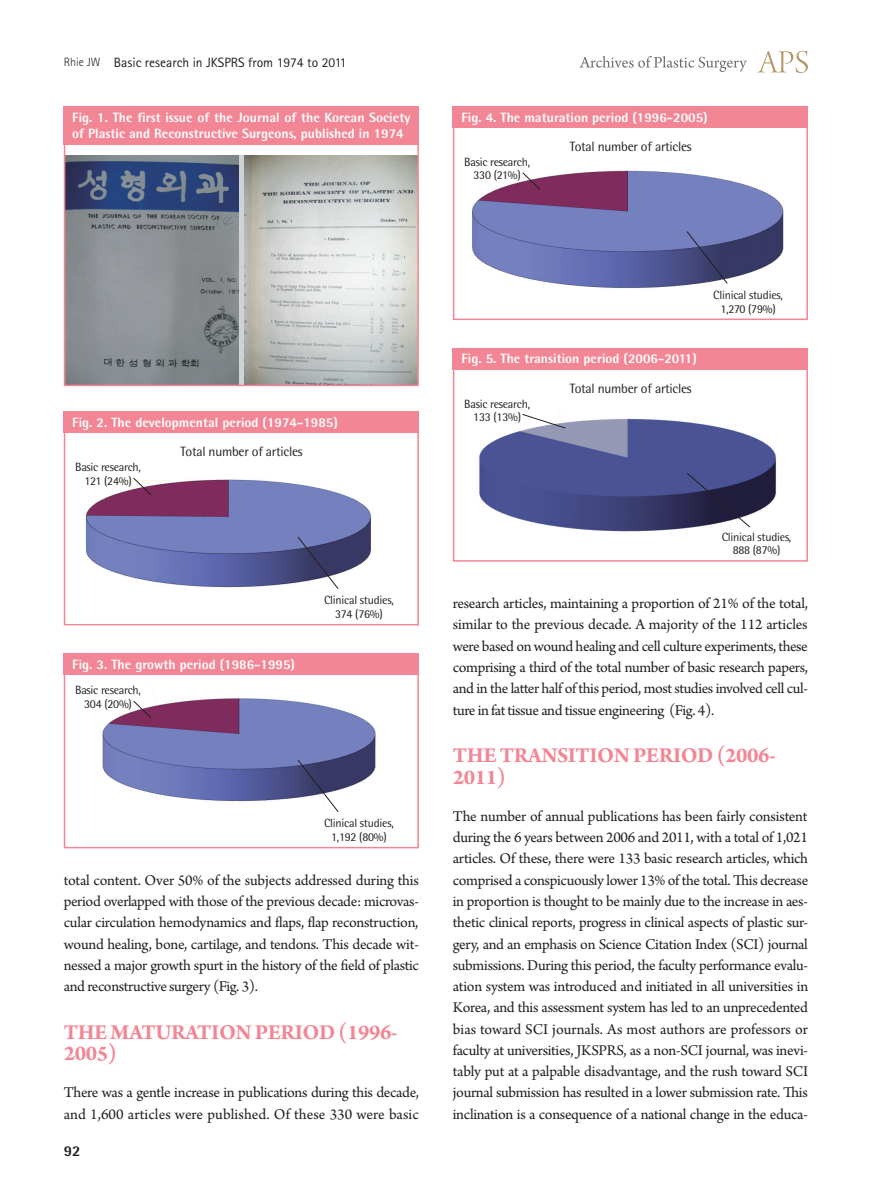
<style>
.page{position:relative;width:893px;height:1191px;background:#fff}
.page>*{position:absolute;margin:0;border:0;box-sizing:border-box;transform-origin:0 0}
.대제목{font:700 22.5px/21.3px "Arno Pro";letter-spacing:-.02em;color:#f38694}
.본문_성형{font:15.75px/21.3px "Arno Pro";letter-spacing:-.02em;color:#231f20;text-align:justify}
.t1{font:800 15px "Rotis Semi Sans Std";color:#231f20}
.표_그림_제목_볼드{font:800 13.5px/16.2px "Rotis Semi Sans Std";color:#fff}
.표_그림_설명{font:13.5px "Rotis Semi Sans Std";letter-spacing:-.02em;color:#231f20}
.하시라_제목{font:13.5px "Rotis Sans Serif Std";color:#231f20}
.표_그림_설명-2{font:12px/13.5px "Rotis Semi Sans Std";letter-spacing:-.02em;color:#231f20;text-align:center}
.s1{font-weight:300;font-size:12px}
</style>
<div class="page">
<svg style="left:757px;top:51px;width:51px;height:22px"></svg>
<svg style="left:579px;top:56px;width:168px;height:16px"></svg>
<img style="left:69px;top:698px;width:349px;height:151px">
<svg style="left:133px;top:700px;width:19px;height:19px"></svg>
<svg style="left:297px;top:759px;width:42px;height:54px"></svg>
<div style="left:64px;top:653px;width:355px;height:21px;background:#f38694"></div>
<div style="left:64px;top:653px;width:355px;height:195px;border:2px solid #f38694"></div>
<div style="left:64px;top:106px;width:355px;height:39px;background:#f38694"></div>
<img style="left:67px;top:155px;width:349px;height:228px">
<hr style="left:239px;top:155px;width:4px;height:230px;background:#d1d2d4">
<div style="left:64px;top:106px;width:355px;height:280px;border:2px solid #f38694"></div>
<div style="left:453px;top:348px;width:355px;height:21px;background:#f38694"></div>
<img style="left:479px;top:418px;width:298px;height:114px">
<svg style="left:522px;top:414px;width:44px;height:15px"></svg>
<svg style="left:686px;top:472px;width:65px;height:56px;background:#424368"></svg>
<div style="left:453px;top:348px;width:355px;height:213px;border:2px solid #f38694"></div>
<div style="left:453px;top:106px;width:355px;height:22px;background:#f38694"></div>
<img style="left:472px;top:170px;width:312px;height:118px">
<svg style="left:522px;top:172px;width:19px;height:18px"></svg>
<svg style="left:686px;top:230px;width:42px;height:54px;background:#525787"></svg>
<div style="left:453px;top:106px;width:355px;height:214px;border:2px solid #f38694"></div>
<div style="left:64px;top:412px;width:355px;height:21px;background:#f38694"></div>
<img style="left:65px;top:479px;width:353px;height:147px">
<svg style="left:133px;top:477px;width:19px;height:19px"></svg>
<svg style="left:297px;top:536px;width:42px;height:54px"></svg>
<div style="left:64px;top:412px;width:355px;height:213px;border:2px solid #f38694"></div>
<p class="하시라_제목" style="left:64px;top:54px;width:284px"><span class="s1">Rhie JW</span> Basic research in JKSPRS from 1974 to 2011</p>
<p class="표_그림_제목_볼드" style="left:72px;top:109px;width:340px">Fig. 1. The first issue of the Journal of the Korean Society of Plastic and Reconstructive Surgeons, published in 1974</p>
<p class="표_그림_제목_볼드" style="left:461px;top:109px;width:248px">Fig. 4. The maturation period (1996-2005)</p>
<p class="표_그림_설명" style="left:570px;top:138px;width:123px">Total number of articles</p>
<p class="표_그림_설명-2" style="left:464px;top:155px;width:67px">Basic research,<br>330 (21%)</p>
<p class="표_그림_제목_볼드" style="left:72px;top:414px;width:267px">Fig. 2. The developmental period (1974-1985)</p>
<p class="표_그림_설명" style="left:181px;top:444px;width:123px">Total number of articles</p>
<p class="표_그림_설명-2" style="left:75px;top:460px;width:67px">Basic research,<br>121 (24%)</p>
<p class="표_그림_제목_볼드" style="left:72px;top:655px;width:224px">Fig. 3. The growth period (1986-1995)</p>
<p class="표_그림_설명-2" style="left:75px;top:683px;width:67px">Basic research,<br>304 (20%)</p>
<p class="표_그림_설명-2" style="left:324px;top:593px;width:71px">Clinical studies,<br>374 (76%)</p>
<p class="표_그림_설명-2" style="left:324px;top:816px;width:71px">Clinical studies,<br>1,192 (80%)</p>
<p class="본문_성형" style="left:64px;top:870px;width:357px">total content. Over 50% of the subjects addressed during this period overlapped with those of the previous decade: microvas&shy;cular circulation hemodynamics and flaps, flap reconstruction, wound healing, bone, cartilage, and tendons. This decade wit&shy;nessed a major growth spurt in the history of the field of plastic and reconstructive surgery (Fig. 3).</p>
<p class="대제목" style="left:64px;top:1022px;width:335px">THE MATURATION PERIOD (1996-<br>2005)</p>
<p class="본문_성형" style="left:64px;top:1082px;width:357px">There was a gentle increase in publications during this decade, and 1,600 articles were published. Of these 330 were basic</p>
<p class="t1" style="left:64px;top:1141px;width:18px">92</p>
<p class="표_그림_제목_볼드" style="left:461px;top:350px;width:237px">Fig. 5. The transition period (2006-2011)</p>
<p class="표_그림_설명" style="left:570px;top:380px;width:123px">Total number of articles</p>
<p class="표_그림_설명-2" style="left:464px;top:397px;width:67px">Basic research,<br>133 (13%)</p>
<p class="표_그림_설명-2" style="left:713px;top:288px;width:71px">Clinical studies,<br>1,270 (79%)</p>
<p class="표_그림_설명-2" style="left:722px;top:530px;width:71px">Clinical studies,<br>888 (87%)</p>
<p class="본문_성형" style="left:453px;top:593px;width:357px">research articles, maintaining a proportion of 21% of the total, similar to the previous decade. A majority of the 112 articles were based on wound healing and cell culture experiments, these comprising a third of the total number of basic research papers, and in the latter half of this period, most studies involved cell cul&shy;ture in fat tissue and tissue engineering (Fig. 4).</p>
<p class="대제목" style="left:453px;top:746px;width:325px">THE TRANSITION PERIOD (2006-<br>2011)</p>
<p class="본문_성형" style="left:453px;top:806px;width:357px">The number of annual publications has been fairly consistent during the 6 years between 2006 and 2011, with a total of 1,021 articles. Of these, there were 133 basic research articles, which comprised a conspicuously lower 13% of the total. This decrease in proportion is thought to be mainly due to the increase in aes&shy;thetic clinical reports, progress in clinical aspects of plastic sur&shy;gery, and an emphasis on Science Citation Index (SCI) journal submissions. During this period, the faculty performance evalu&shy;ation system was introduced and initiated in all universities in Korea, and this assessment system has led to an unprecedented bias toward SCI journals. As most authors are professors or faculty at universities, JKSPRS, as a non-SCI journal, was inevi&shy;tably put at a palpable disadvantage, and the rush toward SCI journal submission has resulted in a lower submission rate. This inclination is a consequence of a national change in the educa-</p>
</div>
